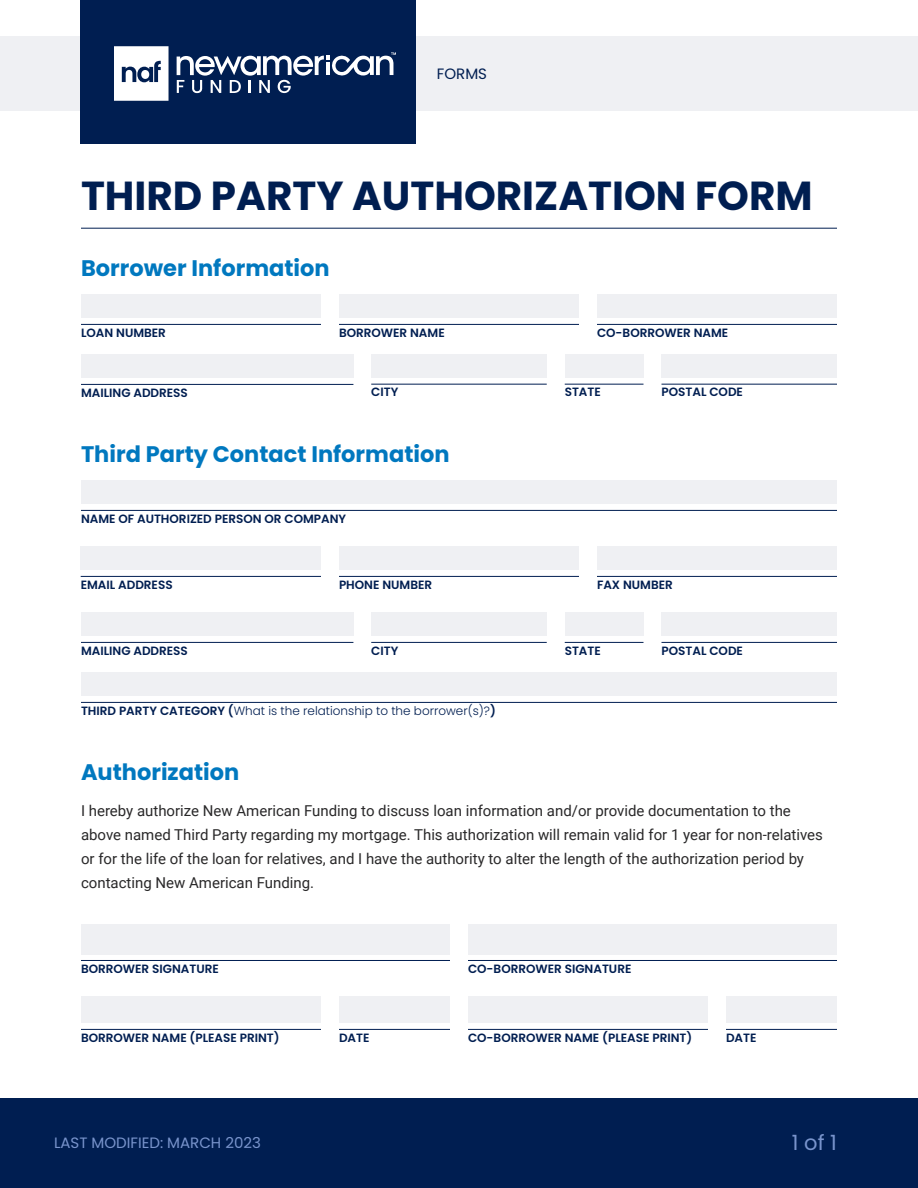
<style>
.page{position:relative;width:918px;height:1188px;background:#fff}
.page>*{position:absolute;margin:0;border:0;box-sizing:border-box;transform-origin:0 0}
.t1{font:700 40.5px "Poppins";color:#001e51}
.t2{font:700 22.5px "Poppins";color:#0078bf}
.t3{font:21px "Poppins";color:#7994cc}
.t4{font:15px/24px "Roboto";color:#292829}
.t5{font:15px "Poppins";color:#7994cc}
.t6{font:15px "Poppins";color:#001e51}
.t7{font:600 12px "Poppins";color:#001e51}
.t8{font:300 12px "Poppins";color:#001e51}
.s1{font-weight:600}
</style>
<div class="page">
<div style="left:0;top:1098px;width:918px;height:90px;background:#001e51"></div>
<div style="left:0;top:36px;width:918px;height:75px;background:#eff0f3"></div>
<div style="left:81px;top:0;width:335px;height:144px;background:#001e51"></div>
<svg style="left:114px;top:46px;width:55px;height:55px;background:#d9dde5"></svg>
<div style="left:141px;top:70px;width:8px;height:9px;background:#fff;border-radius:50%"></div>
<svg style="left:177px;top:52px;width:219px;height:41px"></svg>
<hr style="left:81px;top:228px;width:756px;height:1px;background:#001e51">
<hr style="left:81px;top:1029px;width:240px;height:1px;background:#001e51">
<hr style="left:468px;top:1029px;width:240px;height:1px;background:#001e51">
<hr style="left:339px;top:1029px;width:111px;height:1px;background:#001e51">
<hr style="left:726px;top:1029px;width:111px;height:1px;background:#001e51">
<hr style="left:81px;top:960px;width:369px;height:1px;background:#001e51">
<hr style="left:468px;top:960px;width:369px;height:1px;background:#001e51">
<div style="left:81px;top:996px;width:240px;height:27px;background:#eff0f3"></div>
<div style="left:468px;top:996px;width:240px;height:27px;background:#eff0f3"></div>
<div style="left:339px;top:996px;width:111px;height:27px;background:#eff0f3"></div>
<div style="left:726px;top:996px;width:111px;height:27px;background:#eff0f3"></div>
<div style="left:81px;top:924px;width:369px;height:30px;background:#eff0f3"></div>
<div style="left:468px;top:924px;width:369px;height:30px;background:#eff0f3"></div>
<hr style="left:339px;top:324px;width:240px;height:1px;background:#001e51">
<hr style="left:597px;top:324px;width:240px;height:1px;background:#001e51">
<hr style="left:81px;top:324px;width:240px;height:1px;background:#001e51">
<hr style="left:81px;top:384px;width:272px;height:1px;background:#001e51">
<hr style="left:371px;top:384px;width:176px;height:1px;background:#001e51">
<hr style="left:662px;top:384px;width:175px;height:1px;background:#001e51">
<hr style="left:565px;top:384px;width:79px;height:1px;background:#001e51">
<div style="left:339px;top:294px;width:240px;height:24px;background:#eff0f3"></div>
<div style="left:597px;top:294px;width:240px;height:24px;background:#eff0f3"></div>
<div style="left:81px;top:294px;width:240px;height:24px;background:#eff0f3"></div>
<div style="left:81px;top:354px;width:272px;height:24px;background:#eff0f3"></div>
<div style="left:371px;top:354px;width:176px;height:24px;background:#eff0f3"></div>
<div style="left:662px;top:354px;width:175px;height:24px;background:#eff0f3"></div>
<div style="left:565px;top:354px;width:79px;height:24px;background:#eff0f3"></div>
<hr style="left:339px;top:576px;width:240px;height:1px;background:#001e51">
<hr style="left:597px;top:576px;width:240px;height:1px;background:#001e51">
<hr style="left:81px;top:576px;width:240px;height:1px;background:#001e51">
<hr style="left:81px;top:702px;width:756px;height:1px;background:#001e51">
<hr style="left:81px;top:510px;width:756px;height:1px;background:#001e51">
<hr style="left:81px;top:642px;width:272px;height:1px;background:#001e51">
<hr style="left:371px;top:642px;width:176px;height:1px;background:#001e51">
<hr style="left:662px;top:642px;width:175px;height:1px;background:#001e51">
<hr style="left:565px;top:642px;width:79px;height:1px;background:#001e51">
<div style="left:339px;top:546px;width:240px;height:24px;background:#eff0f3"></div>
<div style="left:597px;top:546px;width:240px;height:24px;background:#eff0f3"></div>
<div style="left:81px;top:546px;width:240px;height:24px;background:#eff0f3"></div>
<div style="left:81px;top:672px;width:756px;height:24px;background:#eff0f3"></div>
<div style="left:81px;top:480px;width:756px;height:24px;background:#eff0f3"></div>
<div style="left:81px;top:612px;width:272px;height:24px;background:#eff0f3"></div>
<div style="left:371px;top:612px;width:176px;height:24px;background:#eff0f3"></div>
<div style="left:662px;top:612px;width:175px;height:24px;background:#eff0f3"></div>
<div style="left:565px;top:612px;width:79px;height:24px;background:#eff0f3"></div>
<p class="t6" style="left:437px;top:65px;width:52px">FORMS</p>
<h1 class="t1" style="left:81px;top:172px;width:733px">THIRD PARTY AUTHORIZATION FORM</h1>
<h2 class="t2" style="left:81px;top:255px;width:250px">Borrower Information</h2>
<p class="t7" style="left:81px;top:325px;width:86px">LOAN NUMBER</p>
<p class="t7" style="left:339px;top:325px;width:107px">BORROWER NAME</p>
<p class="t7" style="left:597px;top:325px;width:133px">CO-BORROWER NAME</p>
<p class="t7" style="left:81px;top:385px;width:108px">MAILING ADDRESS</p>
<p class="t7" style="left:371px;top:385px;width:29px">CITY</p>
<p class="t7" style="left:565px;top:385px;width:38px">STATE</p>
<p class="t7" style="left:662px;top:385px;width:83px">POSTAL CODE</p>
<h2 class="t2" style="left:81px;top:441px;width:370px">Third Party Contact Information</h2>
<p class="t7" style="left:81px;top:511px;width:267px">NAME OF AUTHORIZED PERSON OR COMPANY</p>
<p class="t7" style="left:81px;top:577px;width:93px">EMAIL ADDRESS</p>
<p class="t7" style="left:339px;top:577px;width:95px">PHONE NUMBER</p>
<p class="t7" style="left:597px;top:577px;width:77px">FAX NUMBER</p>
<p class="t7" style="left:81px;top:643px;width:108px">MAILING ADDRESS</p>
<p class="t7" style="left:371px;top:643px;width:29px">CITY</p>
<p class="t7" style="left:565px;top:643px;width:38px">STATE</p>
<p class="t7" style="left:662px;top:643px;width:83px">POSTAL CODE</p>
<p class="t8" style="left:81px;top:703px;width:416px"><span class="s1">THIRD PARTY CATEGORY (</span>What is the relationship to the borrower(s)?<span class="s1">)</span></p>
<h2 class="t2" style="left:81px;top:759px;width:160px">Authorization</h2>
<p class="t4" style="left:81px;top:798px;width:743px">I hereby authorize New American Funding to discuss loan information and/or provide documentation to the above named Third Party regarding my mortgage. This authorization will remain valid for 1 year for non-relatives or for the life of the loan for relatives, and I have the authority to alter the length of the authorization period by contacting New American Funding.</p>
<p class="t7" style="left:81px;top:962px;width:139px">BORROWER SIGNATURE</p>
<p class="t7" style="left:468px;top:962px;width:165px">CO-BORROWER SIGNATURE</p>
<p class="t7" style="left:81px;top:1030px;width:200px">BORROWER NAME (PLEASE PRINT)</p>
<p class="t7" style="left:339px;top:1030px;width:32px">DATE</p>
<p class="t7" style="left:468px;top:1030px;width:226px">CO-BORROWER NAME (PLEASE PRINT)</p>
<p class="t7" style="left:726px;top:1030px;width:32px">DATE</p>
<p class="t5" style="left:54px;top:1134px;width:208px">LAST MODIFIED: MARCH 2023</p>
<h3 class="t3" style="left:792px;top:1130px;width:47px">1 OF 1</h3>
</div>
